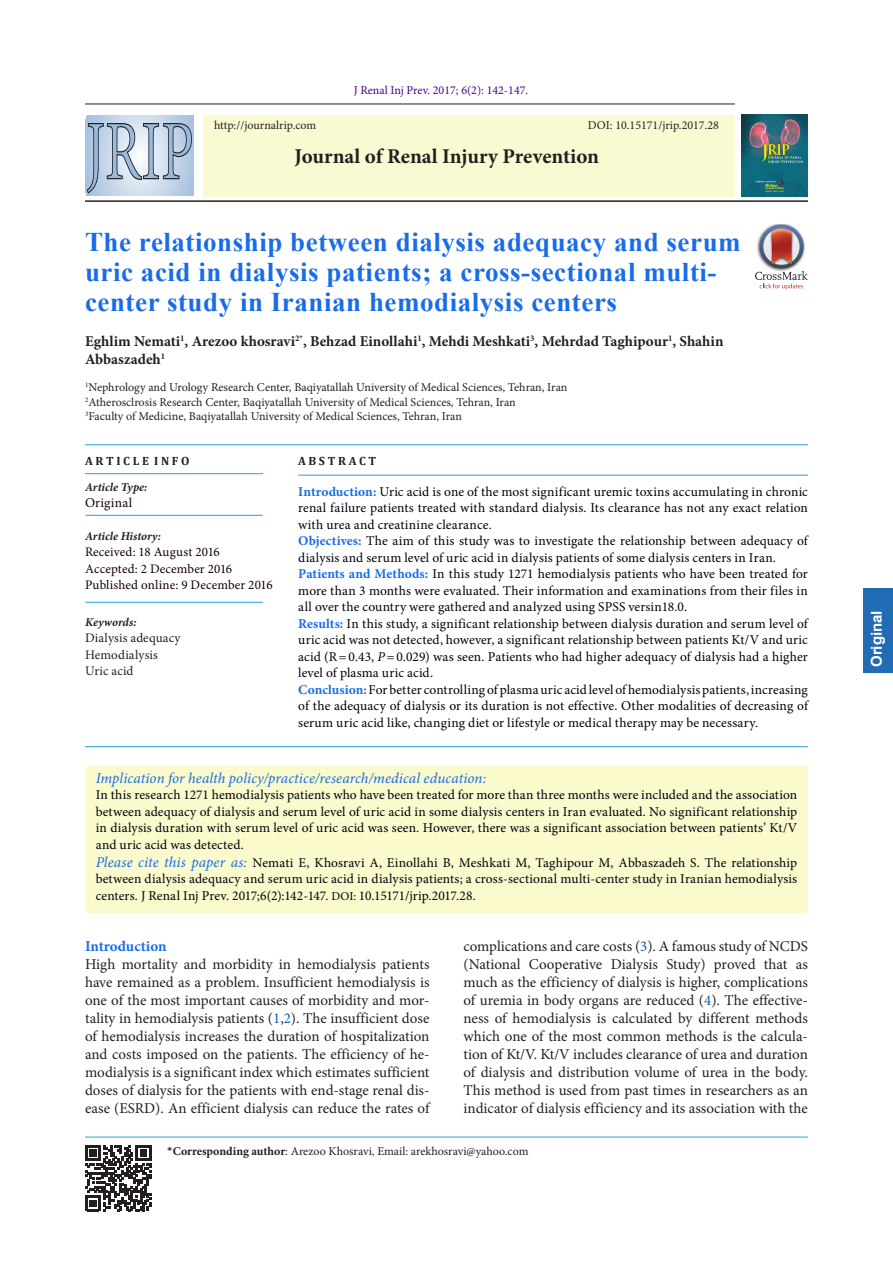
<style>
.page{position:relative;width:893px;height:1263px;background:#fff}
.page>*{position:absolute;margin:0;border:0;box-sizing:border-box;transform-origin:0 0}
.t1{font:700 27px/30px "Times New Roman";letter-spacing:.02em;color:#196ce8}
.t2{font:700 21px "Minion Pro";letter-spacing:-.005em;color:#231f20}
.t3{font:15px/18px "Minion Pro";color:#231f20;text-align:justify}
.t4{font:700 15px/18px "Minion Pro";color:#231f20}
.abstract{font:italic 15px "Minion Pro";letter-spacing:.005em;color:#196ce8}
.List_Paragraph{font:700 15px "Minion Pro";letter-spacing:-.005em;color:#196ce8}
.t5{font:700 15px "Arial";color:#fff}
.abstract-2{font:13.5px/16.5px "Minion Pro";letter-spacing:.01em;color:#00000b;text-align:justify}
.t6{font:13.5px "Minion Pro";letter-spacing:.025em;color:#170000}
.t7{font:13.05px "Minion Pro";letter-spacing:.01em;color:#170000}
.t8{font:13.05px "Minion Pro";letter-spacing:.01em;color:#231f20}
.t9{font:12px "Minion Pro";color:#231f20}
.t10{font:italic 700 12px "Minion Pro";color:#231f20}
.t11{font:12px "Minion Pro";color:#4b0082}
.t12{font:700 12px "Cambria";color:#231f20}
.s1{font-weight:700;color:#196ce8}
.s2{font-style:italic}
.s3{font-style:italic;font-size:15px;color:#196ce8}
.s4{font-size:12px}
.s5{color:#175d9e}
.s6{font-family:"Calibri"}
.s7{font-weight:700}
</style>
<div class="page">
<hr style="left:85px;top:104px;width:650px;height:1px;background:#231f20">
<hr style="left:85px;top:200px;width:723px;height:2px;background:#231f20">
<div style="left:203px;top:115px;width:532px;height:81px;background:#fafad2"></div>
<img style="left:741px;top:115px;width:66px;height:82px">
<hr style="left:85px;top:1137px;width:723px;height:1px;background:#28a0da">
<svg style="left:86px;top:116px;width:107px;height:79px"></svg>
<svg style="left:87px;top:123px;width:105px;height:71px;background:#b0c0d3"></svg>
<svg style="left:85px;top:1145px;width:66px;height:66px"></svg>
<div style="left:85px;top:765px;width:723px;height:148px;background:#fafacd;border-radius:5px"></div>
<hr style="left:298px;top:475px;width:510px;height:1px;background:#28a0da">
<hr style="left:85px;top:444px;width:723px;height:1px;background:#28a0da">
<hr style="left:85px;top:746px;width:723px;height:1px;background:#28a0da">
<hr style="left:85px;top:473px;width:178px;height:1px;background:#28a0da">
<hr style="left:85px;top:602px;width:178px;height:1px;background:#28a0da">
<hr style="left:85px;top:515px;width:178px;height:1px;background:#28a0da">
<div style="left:864px;top:588px;width:29px;height:85px;background:#226bb5"></div>
<img style="left:772px;top:224px;width:18px;height:1px">
<svg style="left:755px;top:225px;width:53px;height:65px"></svg>
<p class="t11" style="left:354px;top:82px;width:176px">J Renal Inj Prev. 2017; 6(2): 142-147.</p>
<p class="t9" style="left:214px;top:118px;width:104px">http://journalrip.com</p>
<p class="t9" style="left:588px;top:117px;width:133px">DOI: 10.15171/jrip.2017.28</p>
<p class="t2" style="left:295px;top:142px;width:306px">Journal of Renal Injury Prevention</p>
<p class="t1" style="left:85px;top:227px;width:657px">The relationship between dialysis adequacy and serum uric acid in dialysis patients; a cross-sectional multi&shy;center study in Iranian hemodialysis centers</p>
<p class="t4" style="left:85px;top:332px;width:640px">Eghlim Nemati<sup>1</sup>, Arezoo khosravi<sup>2*</sup>, Behzad Einollahi<sup>1</sup>, Mehdi Meshkati<sup>3</sup>, Mehrdad Taghipour<sup>1</sup>, Shahin<br>Abbaszadeh<sup>1</sup></p>
<p class="t9" style="left:85px;top:380px;width:484px"><sup>1</sup>Nephrology and Urology Research Center, Baqiyatallah University of Medical Sciences, Tehran, Iran</p>
<p class="t9" style="left:85px;top:394px;width:432px"><sup>2</sup>Atherosclrosis Research Center, Baqiyatallah University of Medical Sciences, Tehran, Iran</p>
<p class="t9" style="left:85px;top:408px;width:378px"><sup>3</sup>Faculty of Medicine, Baqiyatallah University of Medical Sciences, Tehran, Iran</p>
<p class="t12" style="left:85px;top:452px;width:106px">A R T I C L E I N F O</p>
<p class="t10" style="left:85px;top:478px;width:64px">Article Type:</p>
<p class="t6" style="left:85px;top:494px;width:49px">Original</p>
<p class="t10" style="left:85px;top:528px;width:78px">Article History:</p>
<p class="t7" style="left:85px;top:544px;width:136px">Received: 18 August 2016</p>
<p class="t7" style="left:85px;top:560px;width:149px">Accepted: 2 December 2016</p>
<p class="t7" style="left:85px;top:577px;width:189px">Published online: 9 December 2016</p>
<p class="t10" style="left:85px;top:614px;width:53px">Keywords:</p>
<p class="t8" style="left:85px;top:629px;width:97px">Dialysis adequacy</p>
<p class="t8" style="left:85px;top:646px;width:75px">Hemodialysis</p>
<p class="t8" style="left:85px;top:662px;width:50px">Uric acid</p>
<p class="t12" style="left:298px;top:452px;width:80px">A B S T R A C T</p>
<p class="abstract-2" style="left:298px;top:483px;width:511px"><span class="s1">Introduction:</span> Uric acid is one of the most significant uremic toxins accumulating in chronic renal failure patients treated with standard dialysis. Its clearance has not any exact relation with urea and creatinine clearance.</p>
<p class="abstract-2" style="left:298px;top:533px;width:511px"><span class="s1">Objectives:</span> The aim of this study was to investigate the relationship between adequacy of dialysis and serum level of uric acid in dialysis patients of some dialysis centers in Iran.</p>
<p class="abstract-2" style="left:298px;top:566px;width:511px"><span class="s1">Patients and Methods:</span> In this study 1271 hemodialysis patients who have been treated for more than 3 months were evaluated. Their information and examinations from their files in all over the country were gathered and analyzed using SPSS versin18.0.</p>
<p class="abstract-2" style="left:298px;top:615px;width:511px"><span class="s1">Results:</span> In this study, a significant relationship between dialysis duration and serum level of uric acid was not detected, however, a significant relationship between patients Kt/V and uric acid (R=0.43, <span class="s2">P</span>=0.029) was seen. Patients who had higher adequacy of dialysis had a higher level of plasma uric acid.</p>
<p class="abstract-2" style="left:298px;top:681px;width:511px"><span class="s1">Conclusion:</span> For better controlling of plasma uric acid level of hemodialysis patients, increasing of the adequacy of dialysis or its duration is not effective. Other modalities of decreasing of serum uric acid like, changing diet or lifestyle or medical therapy may be necessary.</p>
<p class="abstract" style="left:96px;top:768px;width:392px">Implication for health policy/practice/research/medical education:</p>
<p class="abstract-2" style="left:96px;top:787px;width:703px">In this research 1271 hemodialysis patients who have been treated for more than three months were included and the association between adequacy of dialysis and serum level of uric acid in some dialysis centers in Iran evaluated. No significant relationship in dialysis duration with serum level of uric acid was seen. However, there was a significant association between patients’ Kt/V and uric acid was detected.</p>
<p class="abstract-2" style="left:96px;top:854px;width:703px"><span class="s3">Please cite this paper as:</span> Nemati E, Khosravi A, Einollahi B, Meshkati M, Taghipour M, Abbaszadeh S. The relationship between dialysis adequacy and serum uric acid in dialysis patients; a cross-sectional multi-center study in Iranian hemodialysis centers. J Renal Inj Prev. 2017;6(2):142-147. <span class="s4">DOI:</span> 10.15171/jrip.2017.28.</p>
<p class="List_Paragraph" style="left:85px;top:935px;width:83px">Introduction</p>
<p class="t3" style="left:85px;top:955px;width:346px">High mortality and morbidity in hemodialysis patients have remained as a problem. Insufficient hemodialysis is one of the most important causes of morbidity and mor&shy;tality in hemodialysis patients (<span class="s5">1</span>,<span class="s5">2</span>). The insufficient dose of hemodialysis increases the duration of hospitalization and costs imposed on the patients. The efficiency of he&shy;modialysis is a significant index which estimates sufficient doses of dialysis for the patients with end-stage renal dis&shy;ease (ESRD). An efficient dialysis can reduce the rates of</p>
<p class="t3" style="left:463px;top:937px;width:346px">complications and care costs (<span class="s5">3</span>). A famous study of NCDS (National Cooperative Dialysis Study) proved that as much as the efficiency of dialysis is higher, complications of uremia in body organs are reduced (<span class="s5">4</span>). The effective&shy;ness of hemodialysis is calculated by different methods which one of the most common methods is the calcula&shy;tion of Kt/V. Kt/V includes clearance of urea and duration of dialysis and distribution volume of urea in the body.<br>This method is used from past times in researchers as an indicator of dialysis efficiency and its association with the</p>
<p class="t9" style="left:167px;top:1143px;width:363px"><span class="s6">*</span><span class="s7">Corresponding author</span>: Arezoo Khosravi, Email: arekhosravi@yahoo.com</p>
<p class="t5" style="left:867px;top:667px;width:58px;rotate:-90deg">Original</p>
</div>
